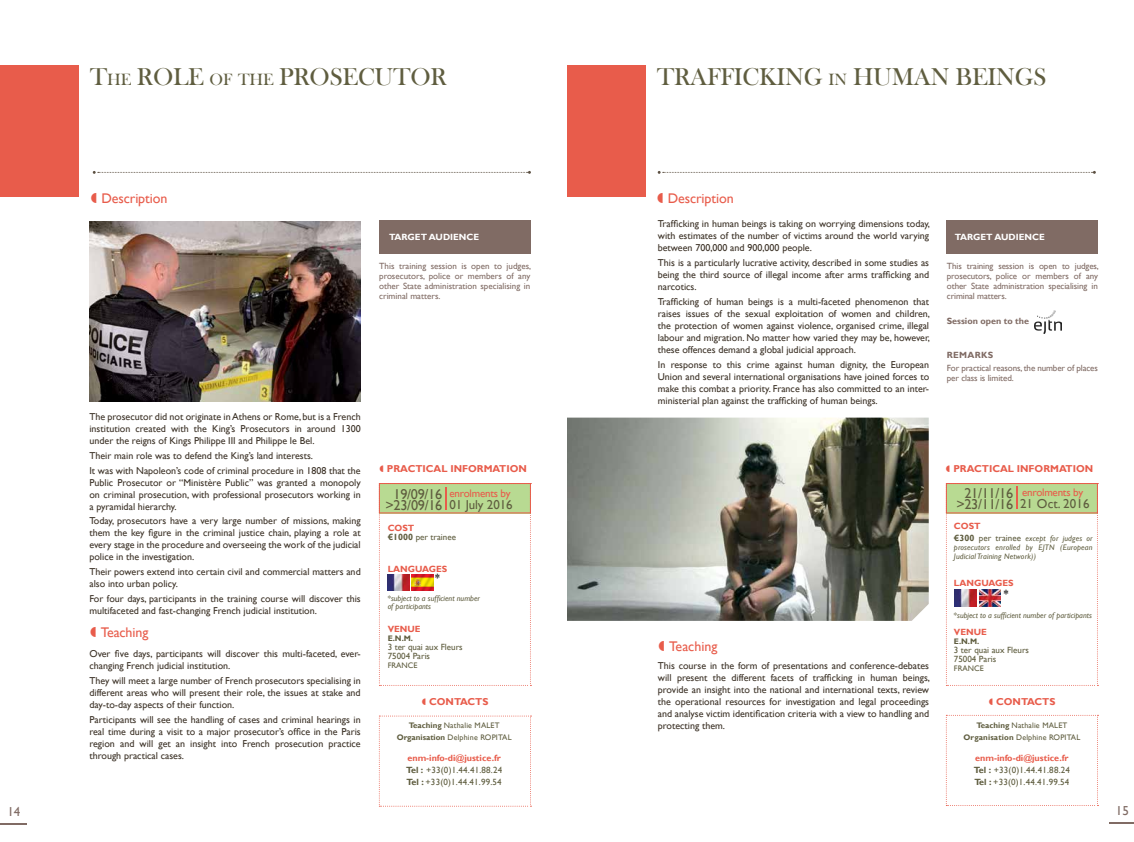
<style>
.page{position:relative;width:1134px;height:842px;background:#fff}
.page>*{position:absolute;margin:0;border:0;box-sizing:border-box;transform-origin:0 0}
.t1{font:25px "Bask Old Face";letter-spacing:-.01em;color:#5f5d3f}
.t2{font:25px "Bask Old Face";letter-spacing:-.005em;color:#5f5d3f}
.t3{font:14.3px/11px "Gill Sans";letter-spacing:-.02em;color:#5f5d3f;text-align:center}
.t4{font:14px "Gill Sans";letter-spacing:-.005em;color:#e85c4b}
.t5{font:13px "Gill Sans";color:#806b64}
.t6{font:12.9px "Gill Sans";letter-spacing:-.005em;color:#5f5d3f}
.t7{font:12px "Times New Roman";color:#000}
.t8{font:11px "Gill Sans";letter-spacing:-.02em;color:#e85c4b}
.t9{font:10px/12px "Gill Sans";color:#3c3227;text-align:justify}
.t10{font:700 10px "Gill Sans";color:#e85c4b}
.t11{font:9px/10px "Gill Sans";letter-spacing:-.01em;color:#806b64;text-align:justify}
.t12{font:9px/12px "Gill Sans";letter-spacing:.02em;color:#5f5d3f}
.t13{font:9px/9px "Gill Sans";color:#5f5d3f}
.t14{font:700 9px "Gill Sans";color:#e85c4b}
.t15{font:700 9px "Gill Sans";color:#fff}
.t16{font:700 9px "Gill Sans";color:#806b64}
.t17{font:700 9px "Gill Sans";letter-spacing:.03em;color:#806b64}
.t18{font:italic 8px/9px "Gill Sans";color:#5f5d3f}
.t19{font:8px/12px "Gill Sans";letter-spacing:.02em;color:#5f5d3f;text-align:center}
.t20{font:700 8px "Gill Sans";color:#5f5d3f}
.s1{font-size:16.8px}
.s2{font-weight:700;font-style:normal;font-size:9px}
.s3{font-style:normal;font-size:9px}
.s4{font-style:normal}
.s5{font-weight:700;color:#e85c4b}
.s6{font-weight:700}
</style>
<div class="page">
<svg style="left:379px;top:715px;width:152px;height:92px"></svg>
<svg style="left:946px;top:715px;width:152px;height:91px"></svg>
<hr style="left:0;top:823px;width:27px;height:2px;background:#806b64">
<hr style="left:1109px;top:822px;width:25px;height:2px;background:#806b64">
<div style="left:0;top:66px;width:78px;height:131px;background:#e85c4b"></div>
<div style="left:567px;top:66px;width:79px;height:131px;background:#e85c4b"></div>
<svg style="left:379px;top:485px;width:152px;height:201px"></svg>
<div style="left:379px;top:483px;width:152px;height:30px;border:1px solid #e85c4b"></div>
<svg style="left:946px;top:485px;width:152px;height:201px"></svg>
<div style="left:946px;top:483px;width:152px;height:30px;border:1px solid #e85c4b"></div>
<div style="left:380px;top:220px;width:151px;height:34px;background:#806b64"></div>
<div style="left:946px;top:220px;width:152px;height:34px;background:#806b64"></div>
<hr style="left:445px;top:488px;width:2px;height:22px;background:#e85c4b">
<img style="left:388px;top:574px;width:21px;height:17px">
<img style="left:412px;top:574px;width:21px;height:17px">
<svg style="left:93px;top:171px;width:438px;height:3px"></svg>
<svg style="left:658px;top:171px;width:438px;height:3px"></svg>
<img style="left:979px;top:589px;width:22px;height:17px">
<img style="left:955px;top:589px;width:21px;height:17px">
<img style="left:1035px;top:310px;width:26px;height:23px">
<img style="left:567px;top:418px;width:362px;height:203px">
<hr style="left:1016px;top:487px;width:2px;height:22px;background:#e85c4b">
<img style="left:90px;top:221px;width:271px;height:180px">
<h1 class="t2" style="left:90px;top:63px;width:322px">T<span class="s1">HE</span> ROLE <span class="s1">OF THE</span> PRO SECUTOR</h1>
<h3 class="t4" style="left:102px;top:190px;width:67px">Description</h3>
<h1 class="t1" style="left:657px;top:63px;width:387px">TRAFFICKING <span class="s1">IN</span> HUMAN BEINGS</h1>
<h3 class="t4" style="left:668px;top:190px;width:67px">Description</h3>
<p class="t9" style="left:89px;top:411px;width:273px">The prosecutor did not originate in Athens or Rome, but is a French institution created with the King’s Prosecutors in around 1300 under the reigns of Kings Philippe III and Philippe le Bel.</p>
<p class="t9" style="left:89px;top:448px;width:273px;line-height:14.8px">Their main role was to defend the King’s land interests.<br>It was with Napoleon’s code of criminal procedure in 1808 that the</p>
<p class="t9" style="left:89px;top:476px;width:273px">Public Prosecutor or “Ministère Public” was granted a monopoly on criminal prosecution, with professional prosecutors working in a pyramidal hierarchy.</p>
<p class="t9" style="left:89px;top:515px;width:273px">Today, prosecutors have a very large number of missions, making them the key figure in the criminal justice chain, playing a role at every stage in the procedure and overseeing the work of the judicial police in the investigation.</p>
<p class="t9" style="left:89px;top:566px;width:273px">Their powers extend into certain civil and commercial matters and also into urban policy.</p>
<p class="t9" style="left:89px;top:593px;width:273px">For four days, participants in the training course will discover this multifaceted and fast-changing French judicial institution.</p>
<h3 class="t4" style="left:101px;top:624px;width:49px">Teaching</h3>
<p class="t9" style="left:89px;top:648px;width:273px">Over five days, participants will discover this multi-faceted, ever&shy;changing French judicial institution.</p>
<p class="t9" style="left:89px;top:675px;width:273px">They will meet a large number of French prosecutors specialising in different areas who will present their role, the issues at stake and day-to-day aspects of their function.</p>
<p class="t9" style="left:89px;top:713px;width:273px">Participants will see the handling of cases and criminal hearings in real time during a visit to a major prosecutor’s office in the Paris region and will get an insight into French prosecution practice through practical cases.</p>
<p class="t9" style="left:658px;top:218px;width:274px">Trafficking in human beings is taking on worrying dimensions today, with estimates of the number of victims around the world varying between 700,000 and 900,000 people.</p>
<p class="t9" style="left:658px;top:257px;width:273px">This is a particularly lucrative activity, described in some studies as being the third source of illegal income after arms trafficking and narcotics.</p>
<p class="t9" style="left:658px;top:296px;width:274px">Trafficking of human beings is a multi-faceted phenomenon that raises issues of the sexual exploitation of women and children, the protection of women against violence, organised crime, illegal labour and migration. No matter how varied they may be, however, these offences demand a global judicial approach.</p>
<p class="t9" style="left:658px;top:359px;width:273px">In response to this crime against human dignity, the European Union and several international organisations have joined forces to make this combat a priority. France has also committed to an inter&shy;ministerial plan against the trafficking of human beings.</p>
<p class="t15" style="left:389px;top:232px;width:92px">TARGET AUDIENCE</p>
<p class="t15" style="left:955px;top:232px;width:92px">TARGET AUDIENCE</p>
<p class="t11" style="left:379px;top:261px;width:153px">This training session is open to judges, prosecutors, police or members of any other State administration specialising in criminal matters.</p>
<p class="t11" style="left:947px;top:261px;width:153px">This training session is open to judges, prosecutors, police or members of any other State administration specialising in criminal matters.</p>
<p class="t16" style="left:947px;top:316px;width:84px">Session open to the</p>
<p class="t17" style="left:947px;top:350px;width:48px">REMARKS</p>
<p class="t11" style="left:947px;top:363px;width:153px">For practical reasons, the number of places per class is limited.</p>
<p class="t10" style="left:387px;top:462px;width:141px">PRACTICAL INFORMATION</p>
<p class="t10" style="left:953px;top:462px;width:141px">PRACTICAL INFORMATION</p>
<h2 class="t3" style="left:386px;top:488px;width:58px">19/09/16 &gt;23/09/16</h2>
<p class="t8" style="left:449px;top:487px;width:63px">enrolments by</p>
<p class="t6" style="left:449px;top:497px;width:65px">01 July 2016</p>
<h2 class="t3" style="left:956px;top:488px;width:58px">21/11/16 &gt;23/11/16</h2>
<p class="t8" style="left:1022px;top:485px;width:63px">enrolments by</p>
<p class="t6" style="left:1020px;top:496px;width:71px">21 Oct. 2016</p>
<p class="t14" style="left:954px;top:521px;width:28px">COST</p>
<p class="t18" style="left:954px;top:534px;width:140px;text-align:justify"><span class="s2">€300</span> <span class="s3">per trainee</span> except for judges or prosecutors enrolled by EJTN (European Judicial Training Network))</p>
<p class="t14" style="left:954px;top:578px;width:61px">LANGUAGES</p>
<p class="t18" style="left:954px;top:611px;width:139px"><span class="s4">*</span>subject to a sufficient number of participants</p>
<p class="t14" style="left:954px;top:627px;width:34px">VENUE</p>
<p class="t20" style="left:954px;top:637px;width:27px">E.N.M.</p>
<p class="t13" style="left:954px;top:646px;width:77px">3 ter quai aux Fleurs<br>75004 Paris</p>
<p class="t19" style="left:954px;top:663px;width:31px">FRANCE</p>
<p class="t13" style="left:388px;top:523px;width:70px"><span class="s5">COST<br></span><span class="s6">€1000</span> per trainee</p>
<p class="t14" style="left:388px;top:563px;width:61px">LANGUAGES</p>
<p class="t18" style="left:388px;top:594px;width:94px;line-height:8px"><span class="s4">*</span>subject to a sufficient number of participants</p>
<p class="t14" style="left:388px;top:623px;width:34px">VENUE</p>
<p class="t20" style="left:388px;top:633px;width:27px">E.N.M.</p>
<p class="t13" style="left:388px;top:642px;width:77px">3 ter quai aux Fleurs<br>75004 paris</p>
<p class="t19" style="left:388px;top:659px;width:31px">FRANCE</p>
<p class="t7" style="left:434px;top:570px;width:7px">*</p>
<p class="t7" style="left:1003px;top:585px;width:7px">*</p>
<h3 class="t4" style="left:669px;top:638px;width:50px">Teaching</h3>
<p class="t9" style="left:658px;top:659px;width:274px">This course in the form of presentations and conference-debates will present the different facets of trafficking in human beings, provide an insight into the national and international texts, review the operational resources for investigation and legal proceedings and analyse victim identification criteria with a view to handling and protecting them.</p>
<p class="t10" style="left:429px;top:696px;width:61px">CONTACTS</p>
<p class="t10" style="left:996px;top:695px;width:61px">CONTACTS</p>
<p class="t19" style="left:397px;top:719px;width:116px"><span class="s6">Teaching</span> Nathalie MALET<br><span class="s6">Organisation</span> Delphine ROPITAL</p>
<p class="t12" style="left:406px;top:752px;width:98px"><span class="s5">enm-info-di@justice.fr<br></span><span class="s6">Tel :</span> +33(0)1.44.41.88.24<br><span class="s6">Tel :</span> +33(0)1.44.41.99.54</p>
<p class="t19" style="left:963px;top:720px;width:118px"><span class="s6">Teaching</span> Nathalie MALET<br><span class="s6">Organisation</span> Delphine ROPITAL</p>
<p class="t12" style="left:974px;top:752px;width:98px"><span class="s5">enm-info-di@justice.fr<br></span><span class="s6">Tel :</span> +33(0)1.44.41.88.24<br><span class="s6">Tel :</span> +33(0)1.44.41.99.54</p>
<h3 class="t5" style="left:7px;top:804px;width:14px">14</h3>
<h3 class="t5" style="left:1116px;top:803px;width:14px">15</h3>
</div>
